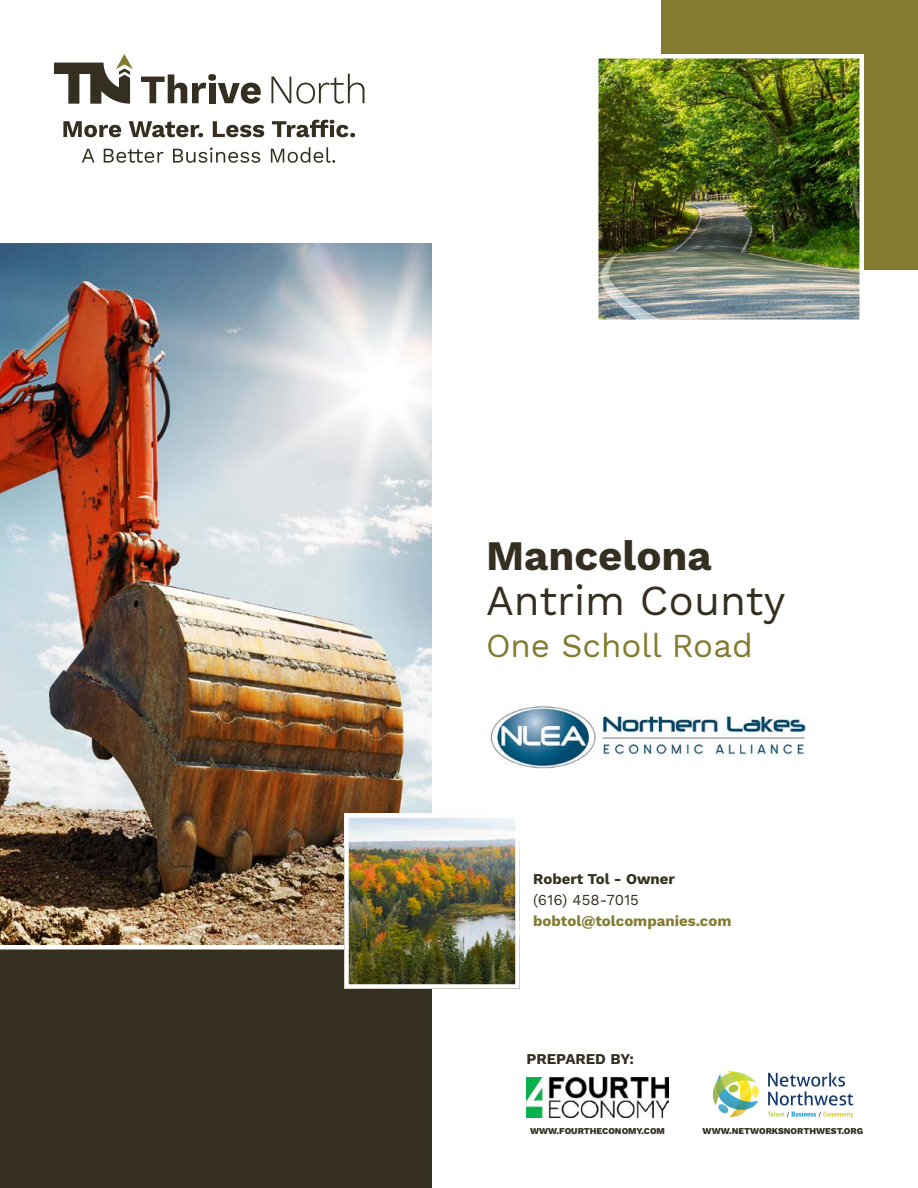
<style>
.page{position:relative;width:918px;height:1188px;background:#fff}
.page>*{position:absolute;margin:0;border:0;box-sizing:border-box;transform-origin:0 0}
.t1{font:42px "Work Sans";color:#342f20}
.t2{font:700 42px "Work Sans";color:#342f20}
.t3{font:33px "Work Sans";color:#827b30}
.t4{font:700 15px "Work Sans";color:#342f20}
.t5{font:700 15px "Work Sans";color:#827b30}
.t6{font:15px "Work Sans";color:#342f20}
.t7{font:800 9px "Work Sans";color:#342f20}
</style>
<div class="page">
<img style="left:0;top:243px;width:432px;height:702px">
<div style="left:0;top:945px;width:432px;height:243px;background:#342f20"></div>
<div style="left:0;top:945px;width:432px;height:5px;background:#fff"></div>
<svg style="left:768px;top:1073px;width:85px;height:32px"></svg>
<svg style="left:768px;top:1112px;width:85px;height:6px"></svg>
<svg style="left:713px;top:1071px;width:46px;height:46px"></svg>
<img style="left:527px;top:1077px;width:142px;height:41px">
<svg style="left:141px;top:74px;width:120px;height:30px"></svg>
<svg style="left:271px;top:74px;width:93px;height:30px"></svg>
<svg style="left:54px;top:54px;width:79px;height:50px"></svg>
<svg style="left:82px;top:147px;width:253px;height:16px"></svg>
<svg style="left:63px;top:120px;width:292px;height:17px"></svg>
<div style="left:662px;top:0;width:256px;height:270px;background:#827b30"></div>
<img style="left:599px;top:59px;width:260px;height:260px">
<div style="left:594px;top:54px;width:270px;height:270px;border:4px solid #fff"></div>
<img style="left:349px;top:818px;width:166px;height:166px">
<div style="left:344px;top:813px;width:176px;height:176px;border:4px solid #fff"></div>
<img style="left:490px;top:706px;width:317px;height:62px">
<h1 class="t2" style="left:486px;top:524px;width:227px">Mancelona</h1>
<h1 class="t1" style="left:486px;top:576px;width:301px">Antrim County</h1>
<h2 class="t3" style="left:486px;top:626px;width:268px">One Scholl Road</h2>
<h3 class="t4" style="left:533px;top:867px;width:143px">Robert Tol - Owner</h3>
<h3 class="t6" style="left:533px;top:891px;width:107px">(616) 458-7015</h3>
<h3 class="t5" style="left:533px;top:909px;width:200px">bobtol@tolcompanies.com</h3>
<h3 class="t4" style="left:526px;top:1048px;width:109px">PREPARED BY:</h3>
<p class="t7" style="left:530px;top:1126px;width:136px">WWW.FOURTHECONOMY.COM</p>
<p class="t7" style="left:703px;top:1126px;width:162px">WWW.NETWORKSNORTHWEST.ORG</p>
</div>
